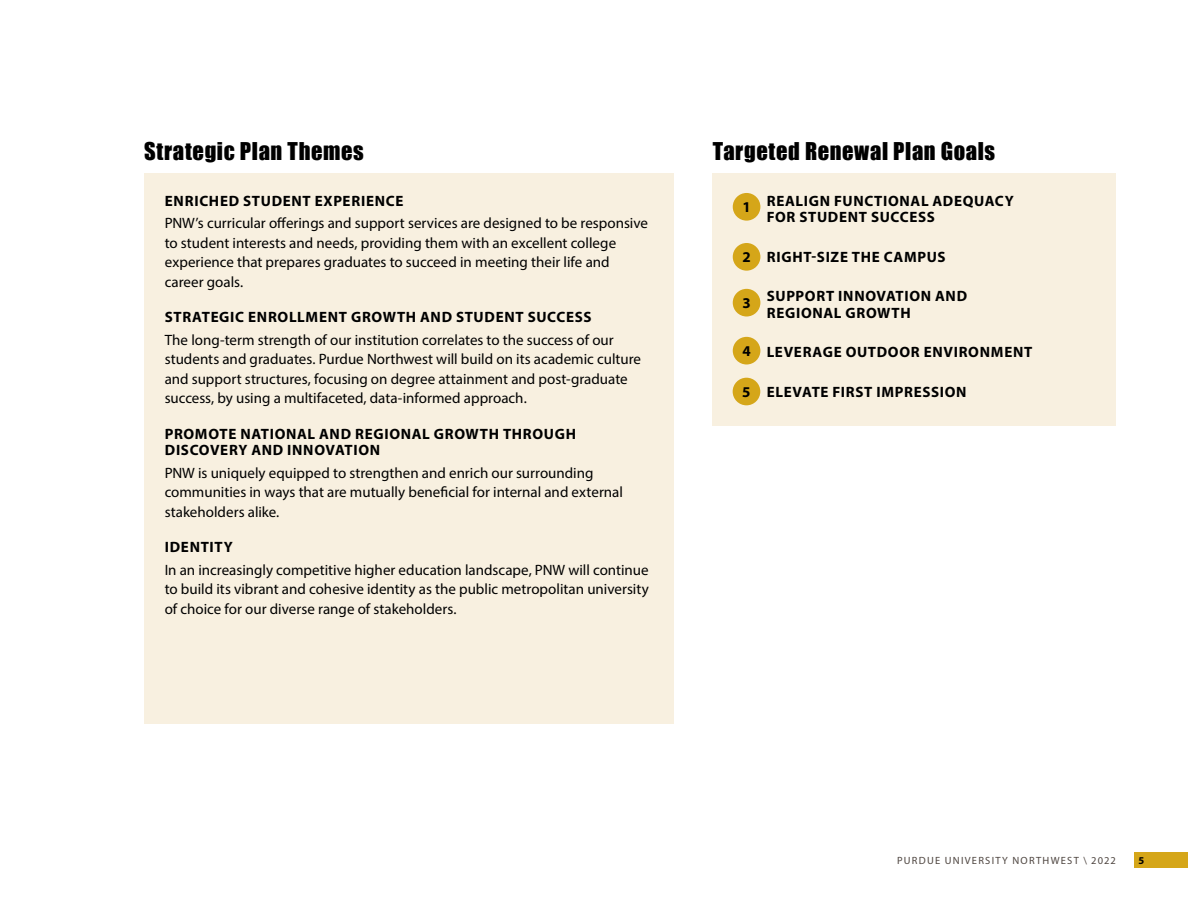
<style>
.page{position:relative;width:1188px;height:918px;background:#fff}
.page>*{position:absolute;margin:0;border:0;box-sizing:border-box;transform-origin:0 0}
.t1{font:22.5px "Impact";letter-spacing:.025em;color:#000}
.t2{font:15px/19.5px "Myriad Pro";color:#000}
.t3{font:700 15px/16.5px "Myriad Pro";letter-spacing:.045em;color:#000}
.t4{font:10.5px "Myriad Pro";letter-spacing:.12em;color:#4e4540}
.t5{font:700 10.5px "Myriad Pro";color:#000}
</style>
<div class="page">
<div style="left:1134px;top:852px;width:54px;height:16px;background:#d5a619"></div>
<div style="left:713px;top:173px;width:403px;height:252px;background:#f8f0e0"></div>
<div style="left:144px;top:173px;width:529px;height:551px;background:#f8f0e0"></div>
<div style="left:733px;top:243px;width:27px;height:28px;background:#d5a619;border-radius:50%"></div>
<div style="left:733px;top:289px;width:27px;height:27px;background:#d5a619;border-radius:50%"></div>
<div style="left:733px;top:337px;width:27px;height:27px;background:#d5a619;border-radius:50%"></div>
<div style="left:733px;top:193px;width:27px;height:28px;background:#d5a619;border-radius:50%"></div>
<div style="left:733px;top:378px;width:27px;height:27px;background:#d5a619;border-radius:50%"></div>
<h3 class="t1" style="left:144px;top:134px;width:221px">Strategic Plan Themes</h3>
<h4 class="t3" style="left:165px;top:192px;width:240px">ENRICHED STUDENT EXPERIENCE</h4>
<p class="t2" style="left:165px;top:213px;width:485px">PNW’s curricular offerings and support services are designed to be responsive to student interests and needs, providing them with an excellent college experience that prepares graduates to succeed in meeting their life and career goals.</p>
<h4 class="t3" style="left:165px;top:308px;width:428px">STRATEGIC ENROLLMENT GROWTH AND STUDENT SUCCESS</h4>
<p class="t2" style="left:165px;top:330px;width:478px">The long-term strength of our institution correlates to the success of our students and graduates. Purdue Northwest will build on its academic culture and support structures, focusing on degree attainment and post-graduate success, by using a multifaceted, data-informed approach.</p>
<h4 class="t3" style="left:165px;top:425px;width:413px">PROMOTE NATIONAL AND REGIONAL GROWTH THROUGH<br>DISCOVERY AND INNOVATION</h4>
<p class="t2" style="left:165px;top:463px;width:460px">PNW is uniquely equipped to strengthen and enrich our surrounding communities in ways that are mutually beneficial for internal and external stakeholders alike.</p>
<h4 class="t3" style="left:165px;top:538px;width:69px">IDENTITY</h4>
<p class="t2" style="left:165px;top:560px;width:486px;text-align:justify">In an increasingly competitive higher education landscape, PNW will continue to build its vibrant and cohesive identity as the public metropolitan university of choice for our diverse range of stakeholders.</p>
<h3 class="t1" style="left:713px;top:134px;width:284px">Targeted Renewal Plan Goals</h3>
<p class="t3" style="left:767px;top:192px;width:248px">REALIGN FUNCTIONAL ADEQUACY<br>FOR STUDENT SUCCESS</p>
<p class="t3" style="left:767px;top:248px;width:180px">RIGHT-SIZE THE CAMPUS</p>
<p class="t3" style="left:767px;top:287px;width:202px">SUPPORT INNOVATION AND<br>REGIONAL GROWTH</p>
<p class="t3" style="left:767px;top:343px;width:267px">LEVERAGE OUTDOOR ENVIRONMENT</p>
<p class="t3" style="left:767px;top:383px;width:201px">ELEVATE FIRST IMPRESSION</p>
<p class="t3" style="left:742px;top:199px;width:10px">1</p>
<p class="t3" style="left:742px;top:249px;width:10px">2</p>
<p class="t3" style="left:742px;top:295px;width:10px">3</p>
<p class="t3" style="left:742px;top:343px;width:10px">4</p>
<p class="t3" style="left:742px;top:383px;width:10px">5</p>
<p class="t4" style="left:897px;top:854px;width:220px">PURDUE UNIVERSITY NORTHWEST \ 2022</p>
<p class="t5" style="left:1138px;top:854px;width:7px">5</p>
</div>
